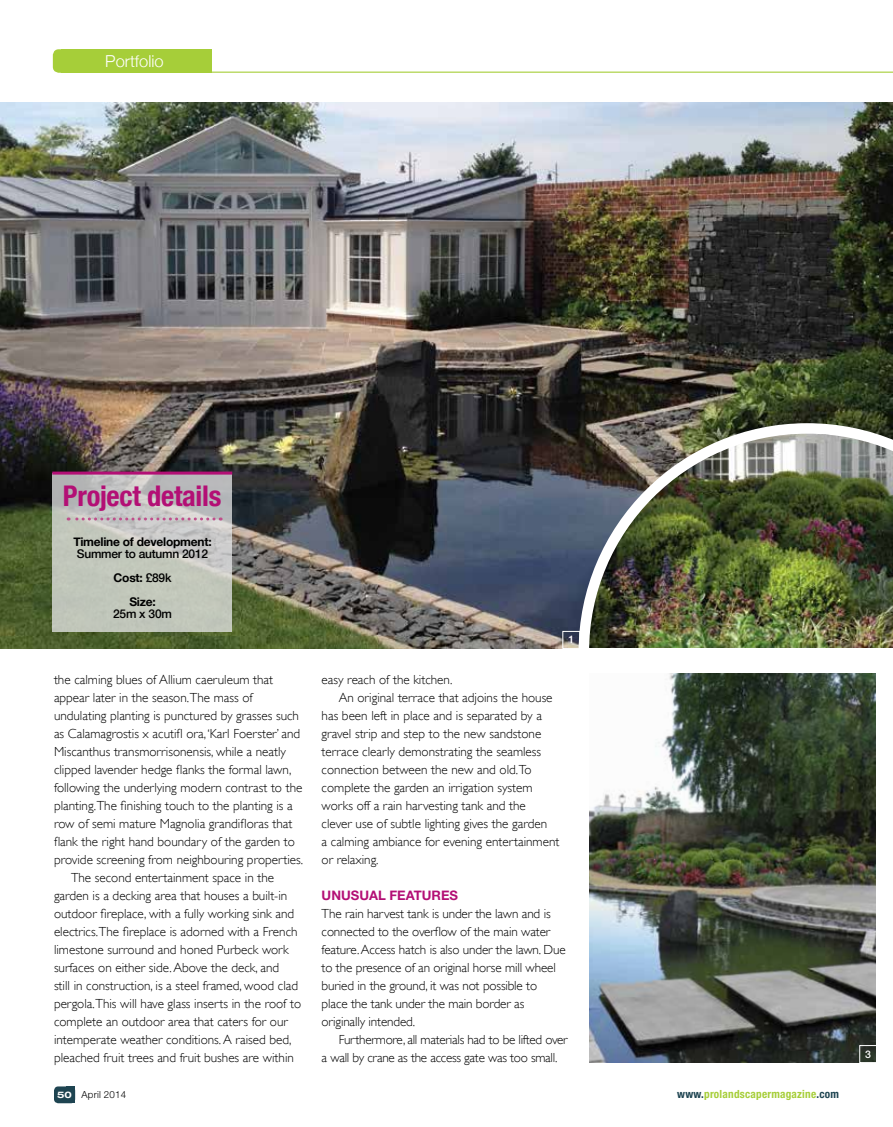
<style>
.page{position:relative;width:893px;height:1127px;background:#fff}
.page>*{position:absolute;margin:0;border:0;box-sizing:border-box;transform-origin:0 0}
.t1{font:700 condensed 28.5px "Helvetica Neue";letter-spacing:-.01em;color:#b30f75}
.t2{font:300 16.5px "Helvetica Neue";color:#fff}
.t3{font:300 13.2px/18px "Gill Sans";color:#000}
.t4{font:300 13.2px/18px "Gill Sans";letter-spacing:-.02em;color:#000}
.t5{font:700 13.2px "Helvetica Neue LT Std";color:#b30f75}
.t6{font:500 12px/24px "Helvetica Neue";letter-spacing:-.02em;color:#000;text-align:center}
.t7{font:700 12px "Helvetica Neue";letter-spacing:-.02em;color:#000}
.t8{font:700 condensed 11.25px "Helvetica Neue LT Std";letter-spacing:.02em;color:#a6ce39}
.t9{font:500 10.5px "Helvetica Neue LT Std";color:#fff}
.t10{font:300 9.75px "Helvetica Neue LT Std";letter-spacing:.02em;color:#000}
.s1{font-weight:700}
.s2{font-weight:700;font-stretch:expanded;font-size:9px;color:#fff}
.s3{color:#1e4451}
</style>
<div class="page">
<div style="left:54px;top:1086px;width:21px;height:17px;background:#1e4451;border-radius:4px"></div>
<hr style="left:61px;top:72px;width:832px;height:1px;background:#a6ce39">
<div style="left:53px;top:49px;width:29px;height:24px;background:#a6ce39;border-radius:6px"></div>
<div style="left:78px;top:49px;width:134px;height:23px;background:#a6ce39"></div>
<img style="left:0;top:102px;width:893px;height:546px">
<svg style="left:52px;top:475px;width:180px;height:157px;background:#c1c4bd"></svg>
<svg style="left:68px;top:517px;width:146px;height:3px"></svg>
<hr style="left:52px;top:472px;width:180px;height:3px;background:#b30f75">
<img style="left:579px;top:423px;width:314px;height:225px">
<img style="left:589px;top:673px;width:287px;height:389px">
<div style="left:562px;top:631px;width:18px;height:18px;border:1px solid #fff"></div>
<div style="left:859px;top:1045px;width:18px;height:18px;border:1px solid #fff"></div>
<p class="t2" style="left:105px;top:48px;width:60px">Portfolio</p>
<h1 class="t1" style="left:63px;top:472px;width:160px">Project details</h1>
<p class="t7" style="left:73px;top:531px;width:140px">Timeline of development:</p>
<p class="t6" style="left:77px;top:541px;width:133px">Summer to autumn 2012<br><span class="s1">Cost:</span> £89k<br><span class="s1">Size:</span></p>
<p class="t6" style="left:113px;top:601px;width:60px">25m x 30m</p>
<p class="t3" style="left:54px;top:671px;width:221px">the calming blues of Allium caeruleum that</p>
<p class="t3" style="left:54px;top:689px;width:200px">appear later in the season.The mass of</p>
<p class="t3" style="left:54px;top:707px;width:247px">undulating planting is punctured by grasses such</p>
<p class="t3" style="left:54px;top:725px;width:248px">as Calamagrostis x acutifl ora, ‘Karl Foerster’ and</p>
<p class="t3" style="left:54px;top:743px;width:233px">Miscanthus transmorrisonensis, while a neatly</p>
<p class="t3" style="left:54px;top:761px;width:239px">clipped lavender hedge flanks the formal lawn,</p>
<p class="t3" style="left:54px;top:779px;width:250px">following the underlying modern contrast to the</p>
<p class="t3" style="left:54px;top:797px;width:240px">planting.The finishing touch to the planting is a</p>
<p class="t3" style="left:54px;top:815px;width:240px">row of semi mature Magnolia grandifloras that</p>
<p class="t3" style="left:54px;top:833px;width:242px">flank the right hand boundary of the garden to</p>
<p class="t3" style="left:54px;top:851px;width:251px">provide screening from neighbouring properties.</p>
<p class="t3" style="left:71px;top:869px;width:205px">The second entertainment space in the</p>
<p class="t3" style="left:54px;top:887px;width:235px">garden is a decking area that houses a built-in</p>
<p class="t3" style="left:54px;top:905px;width:242px">outdoor fireplace, with a fully working sink and</p>
<p class="t3" style="left:54px;top:923px;width:245px">electrics.The fireplace is adorned with a French</p>
<p class="t3" style="left:54px;top:941px;width:236px">limestone surround and honed Purbeck work</p>
<p class="t3" style="left:54px;top:959px;width:227px">surfaces on either side. Above the deck, and</p>
<p class="t3" style="left:54px;top:976px;width:246px">still in construction, is a steel framed, wood clad</p>
<p class="t3" style="left:54px;top:994px;width:249px">pergola.This will have glass inserts in the roof to</p>
<p class="t3" style="left:54px;top:1012px;width:235px">complete an outdoor area that caters for our</p>
<p class="t3" style="left:54px;top:1030px;width:239px">intemperate weather conditions. A raised bed,</p>
<p class="t3" style="left:54px;top:1048px;width:241px">pleached fruit trees and fruit bushes are within</p>
<p class="t9" style="left:568px;top:633px;width:7px">1</p>
<p class="t3" style="left:322px;top:670px;width:132px">easy reach of the kitchen.</p>
<p class="t3" style="left:339px;top:688px;width:215px">An original terrace that adjoins the house</p>
<p class="t3" style="left:322px;top:706px;width:222px">has been left in place and is separated by a</p>
<p class="t3" style="left:322px;top:724px;width:221px">gravel strip and step to the new sandstone</p>
<p class="t3" style="left:322px;top:742px;width:221px">terrace clearly demonstrating the seamless</p>
<p class="t3" style="left:322px;top:760px;width:212px">connection between the new and old.To</p>
<p class="t3" style="left:322px;top:778px;width:212px">complete the garden an irrigation system</p>
<p class="t3" style="left:322px;top:796px;width:206px">works off a rain harvesting tank and the</p>
<p class="t3" style="left:322px;top:814px;width:227px">clever use of subtle lighting gives the garden</p>
<p class="t3" style="left:322px;top:832px;width:239px">a calming ambiance for evening entertainment</p>
<p class="t3" style="left:322px;top:850px;width:58px">or relaxing.</p>
<p class="t5" style="left:322px;top:887px;width:138px">UNUSUAL FEATURES</p>
<p class="t3" style="left:322px;top:904px;width:245px">The rain harvest tank is under the lawn and is connected to the overflow of the main water feature. Access hatch is also under the lawn. Due to the presence of an original horse mill wheel buried in the ground, it was not possible to place the tank under the main border as originally intended.</p>
<p class="t4" style="left:322px;top:1030px;width:247px;text-indent:17px">Furthermore, all materials had to be lifted over a wall by crane as the access gate was too small.</p>
<p class="t10" style="left:57px;top:1089px;width:70px"><span class="s2">50</span> April 2014</p>
<p class="t8" style="left:677px;top:1087px;width:163px"><span class="s3">www.</span>prolandscapermagazine<span class="s3">.com</span></p>
<p class="t9" style="left:865px;top:1047px;width:7px">3</p>
</div>
